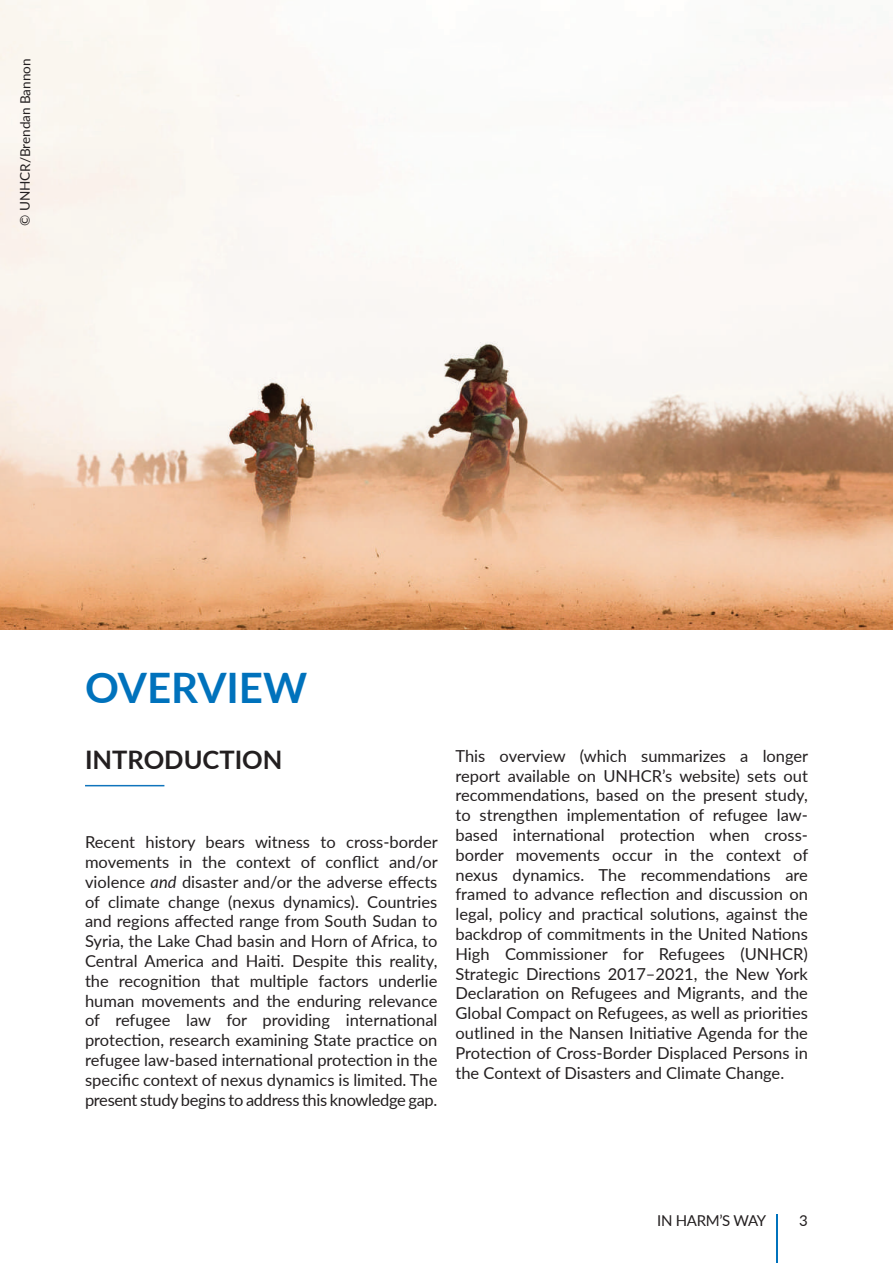
<style>
.page{position:relative;width:893px;height:1263px;background:#fff}
.page>*{position:absolute;margin:0;border:0;box-sizing:border-box;transform-origin:0 0}
.t1{font:700 42px "Lato";color:#0072bc}
.t2{font:700 25.5px "Lato";color:#231f20}
.t3{font:16.5px/19.8px "Lato";letter-spacing:-.01em;color:#231f20;text-align:justify}
.t4{font:15px "Lato";letter-spacing:-.02em;color:#231f20}
.t5{font:13.5px "Lato";letter-spacing:-.005em;color:#231f20}
.s1{font-style:italic}
</style>
<div class="page">
<hr style="left:776px;top:1214px;width:1px;height:49px;background:#0072bc">
<hr style="left:85px;top:785px;width:79px;height:1px;background:#1074bc">
<img style="left:0;top:0;width:893px;height:629px">
<p class="t5" style="left:16px;top:226px;width:169px;rotate:-90deg">© UNHCR/Brendan Bannon</p>
<h1 class="t1" style="left:85px;top:657px;width:224px">OVERVIEW</h1>
<h2 class="t2" style="left:85px;top:741px;width:199px">INTRODUCTION</h2>
<p class="t3" style="left:85px;top:831px;width:354px">Recent history bears witness to cross-border movements in the context of conflict and/or violence <span class="s1">and</span> disaster and/or the adverse effects of climate change (nexus dynamics). Countries and regions affected range from South Sudan to Syria, the Lake Chad basin and Horn of Africa, to Central America and Haiti. Despite this reality, the recognition that multiple factors underlie human movements and the enduring relevance of refugee law for providing international protection, research examining State practice on refugee law-based international protection in the specific context of nexus dynamics is limited. The present study begins to address this knowledge gap.</p>
<p class="t3" style="left:455px;top:745px;width:354px">This overview (which summarizes a longer report available on UNHCR’s website) sets out recommendations, based on the present study, to strengthen implementation of refugee law&shy;based international protection when cross&shy;border movements occur in the context of nexus dynamics. The recommendations are framed to advance reflection and discussion on legal, policy and practical solutions, against the backdrop of commitments in the United Nations High Commissioner for Refugees (UNHCR)<br>Strategic Directions 2017–2021, the New York Declaration on Refugees and Migrants, and the Global Compact on Refugees, as well as priorities outlined in the Nansen Initiative Agenda for the Protection of Cross-Border Displaced Persons in the Context of Disasters and Climate Change.</p>
<p class="t4" style="left:657px;top:1210px;width:111px">IN HARM’S WAY</p>
<p class="t4" style="left:799px;top:1210px;width:10px">3</p>
</div>
